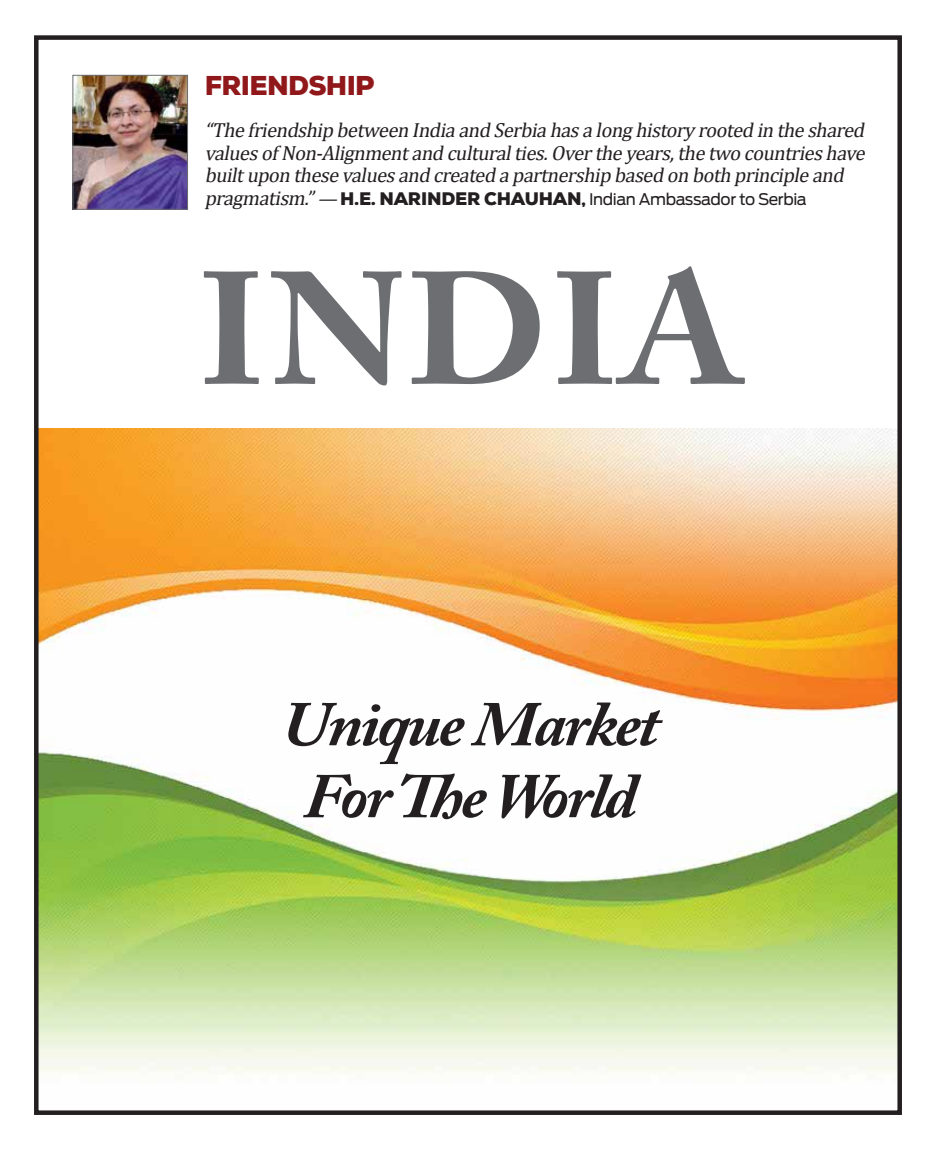
<style>
.page{position:relative;width:936px;height:1149px;background:#fff}
.page>*{position:absolute;margin:0;border:0;box-sizing:border-box;transform-origin:0 0}
.t1{font:700 157.95px "Adobe Caslon Pro";letter-spacing:.015em;color:#6d6e71;scale:1.06 1}
.t2{font:italic 700 63px/71.8px "Adobe Caslon Pro";letter-spacing:-.04em;color:#231f20;text-align:center;scale:1.06 1}
.t3{font:900 27.15px "Nexa";letter-spacing:-.025em;color:#90181b}
.t4{font:italic 20.4px/22.6px "Cambria";color:#231f20;text-align:justify}
.t5{font:15.9px "Antenna";letter-spacing:-.025em;color:#231f20}
.s1{font-family:"Cambria";font-style:italic;font-size:20.4px}
.s2{font-family:"Cambria";font-style:italic;font-size:19.35px}
.s3{font-family:"Nexa";font-weight:900;font-size:18.15px}
</style>
<div class="page">
<img style="left:40px;top:428px;width:855px;height:645px">
<div style="left:34px;top:35px;width:867px;height:1079px;border:5px solid #231f20"></div>
<img style="left:75px;top:77px;width:111px;height:130px">
<div style="left:73px;top:75px;width:115px;height:134px;border:1px solid #6d6e71"></div>
<h3 class="t3" style="left:205px;top:68px;width:171px">FRIENDSHIP</h3>
<p class="t4" style="left:205px;top:119px;width:681px">“ThefriendshipbetweenIndiaandSerbiahasalonghistoryrootedintheshared valuesofNon-Alignmentandculturalties.Overtheyears,thetwocountrieshave builtuponthesevaluesandcreatedapartnershipbasedonbothprincipleand</p>
<p class="t5" style="left:205px;top:190px;width:603px"><span class="s1">pragmatism.”</span><span class="s2">—</span><span class="s3">H.E. NARINDER CHAUHAN,</span> Indian Ambassador to Serbia</p>
<h1 class="t1" style="left:197px;top:236px;width:516px">INDIA</h1>
<h2 class="t2" style="left:281px;top:687px;width:358px">Unique Market<br>For The World</h2>
</div>
